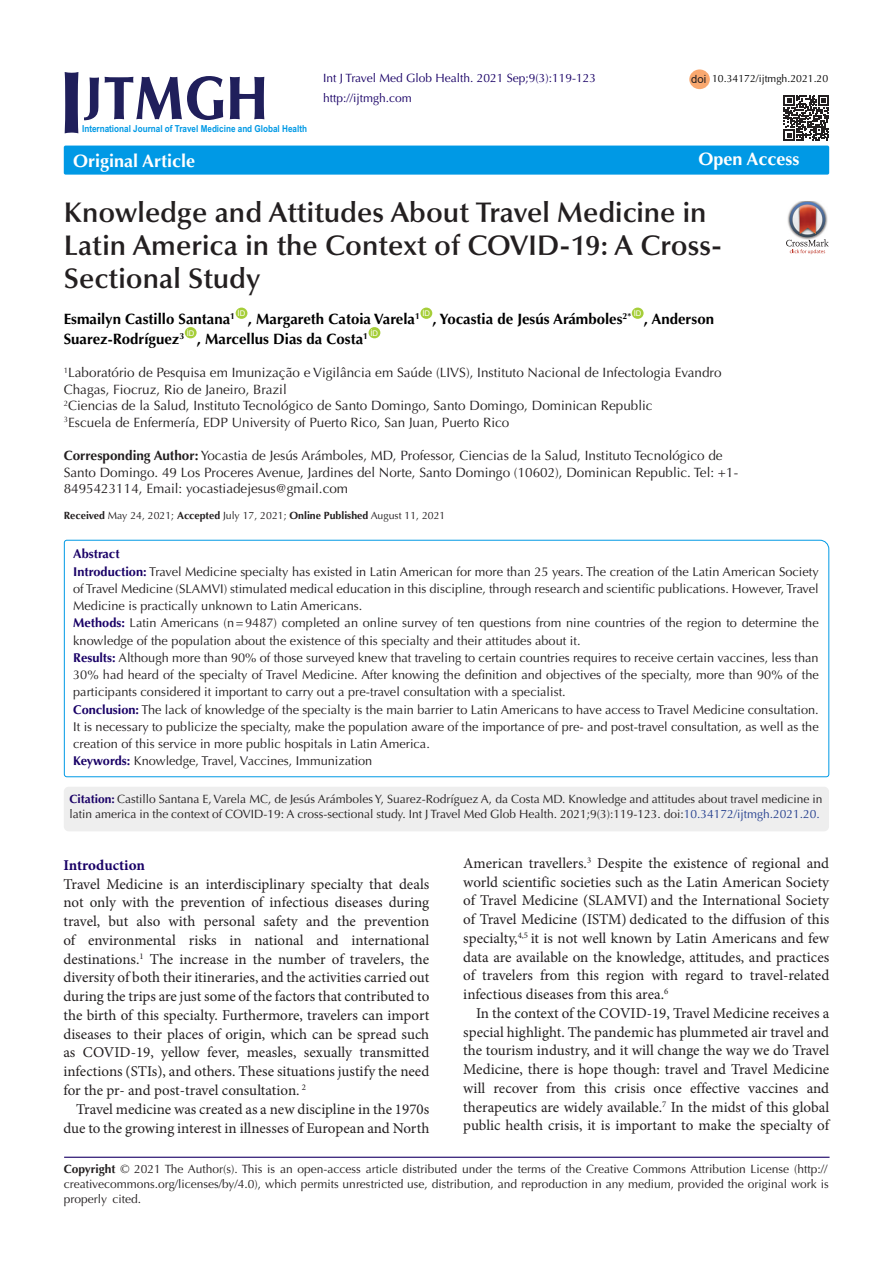
<style>
.page{position:relative;width:893px;height:1263px;background:#fff}
.page>*{position:absolute;margin:0;border:0;box-sizing:border-box;transform-origin:0 0}
.t1{font:900 85.65px "Optima LT Std";color:#201f5b;scale:.66 1}
.t2{font:900 61.2px "Optima LT Std";color:#201f5b;scale:.88 1}
.t3{font:900 50.55px "Optima LT Std";color:#201f5b}
.t4{font:600 28.5px/33px "Optima LT Std";color:#231f20}
.t5{font:700 18px "Optima LT Std";color:#fff}
.t6{font:15px/18.8px "Minion Pro";letter-spacing:-.005em;color:#231f20;text-align:justify}
.t7{font:700 15px "Optima LT Std";color:#000}
.Default{font:700 15px "Minion Pro";letter-spacing:-.005em;color:#190066}
.t8{font:13.5px/16.5px "Optima LT Std";color:#231f20}
.Default-2{font:12.75px/17.2px "Optima LT Std";color:#231f20;text-align:justify}
.Default-3{font:700 12.75px "Optima LT Std";color:#190066}
.t9{font:12px/15px "Optima LT Std";color:#231f20;text-align:justify}
.t10{font:12px "Optima LT Std";color:#190066}
.t11{font:11.25px "Arial";color:#231f20}
.t12{font:10.5px "Optima LT Std";color:#231f20}
.t13{font:10.5px "Optima LT Std";color:#000}
.t14{font:700 9.6px "Arial";color:#0099e5;scale:.85 1}
.t15{font:7.8px "Arial";color:#fff}
.s1{font-weight:700}
.s2{font-weight:700;color:#190066}
.s3{color:#25408f}
</style>
<div class="page">
<hr style="left:64px;top:1157px;width:765px;height:1px;background:#190066">
<div style="left:689px;top:69px;width:21px;height:20px;background:#f9a86f;border-radius:50%"></div>
<div style="left:64px;top:146px;width:765px;height:29px;background:#0099e5;border-radius:2px"></div>
<div style="left:236px;top:308px;width:11px;height:11px;background:#a6ce39;border-radius:50%"></div>
<div style="left:420px;top:308px;width:12px;height:11px;background:#a6ce39;border-radius:50%"></div>
<div style="left:632px;top:308px;width:12px;height:11px;background:#a6ce39;border-radius:50%"></div>
<div style="left:185px;top:327px;width:12px;height:11px;background:#a6ce39;border-radius:50%"></div>
<div style="left:369px;top:327px;width:11px;height:11px;background:#a6ce39;border-radius:50%"></div>
<svg style="left:783px;top:95px;width:46px;height:46px"></svg>
<div style="left:65px;top:787px;width:763px;height:44px;background:#eee;border-radius:4px"></div>
<div style="left:64px;top:787px;width:765px;height:44px;border:2px solid #eee;border-radius:4px"></div>
<svg style="left:64px;top:539px;width:766px;height:238px"></svg>
<img style="left:798px;top:201px;width:18px;height:1px">
<svg style="left:786px;top:202px;width:43px;height:52px"></svg>
<p class="t1" style="left:61px;top:51px;width:35px">I</p>
<p class="t10" style="left:323px;top:71px;width:275px">Int J Travel Med Glob Health. 2021 Sep;9(3):119-123</p>
<p class="t11" style="left:691px;top:71px;width:17px">doi</p>
<p class="t13" style="left:712px;top:73px;width:118px">10.34172/ijtmgh.2021.20</p>
<p class="t2" style="left:104px;top:63px;width:188px">TMGH</p>
<p class="t3" style="left:86px;top:66px;width:18px">J</p>
<p class="t5" style="left:73px;top:150px;width:124px">Original Article</p>
<p class="t5" style="left:699px;top:149px;width:103px">Open Access</p>
<p class="t4" style="left:64px;top:196px;width:660px">Knowledge and Attitudes About Travel Medicine in<br>Latin America in the Context of COVID-19: A Cross-<br>Sectional Study</p>
<p class="t7" style="left:64px;top:310px;width:173px">Esmailyn Castillo Santana<sup>1</sup></p>
<p class="t15" style="left:238px;top:308px;width:9px">ID</p>
<p class="t7" style="left:248px;top:310px;width:174px">, Margareth Catoia Varela<sup>1</sup></p>
<p class="t15" style="left:422px;top:308px;width:9px">ID</p>
<p class="t7" style="left:433px;top:310px;width:200px">, Yocastia de Jesús Arámboles<sup>2*</sup></p>
<p class="t15" style="left:634px;top:308px;width:9px">ID</p>
<p class="t7" style="left:644px;top:310px;width:72px">, Anderson</p>
<p class="t7" style="left:64px;top:330px;width:122px">Suarez-Rodríguez<sup>3</sup></p>
<p class="t15" style="left:187px;top:328px;width:9px">ID</p>
<p class="t7" style="left:197px;top:330px;width:173px">, Marcellus Dias da Costa<sup>1</sup></p>
<p class="t15" style="left:370px;top:328px;width:9px">ID</p>
<p class="t8" style="left:64px;top:365px;width:659px"><sup>1</sup>Laboratório de Pesquisa em Imunização e Vigilância em Saúde (LIVS), Instituto Nacional de Infectologia Evandro<br>Chagas, Fiocruz, Rio de Janeiro, Brazil</p>
<p class="t8" style="left:64px;top:398px;width:590px"><sup>2</sup>Ciencias de la Salud, Instituto Tecnológico de Santo Domingo, Santo Domingo, Dominican Republic</p>
<p class="t8" style="left:64px;top:414px;width:447px"><sup>3</sup>Escuela de Enfermería, EDP University of Puerto Rico, San Juan, Puerto Rico</p>
<p class="t8" style="left:64px;top:448px;width:676px"><span class="s1">Corresponding Author:</span> Yocastia de Jesús Arámboles, MD, Professor, Ciencias de la Salud, Instituto Tecnológico de<br>Santo Domingo. 49 Los Proceres Avenue, Jardines del Norte, Santo Domingo (10602), Dominican Republic. Tel: +1-<br>8495423114, Email: yocastiadejesus@gmail.com</p>
<p class="t10" style="left:323px;top:91px;width:90px">http://ijtmgh.com</p>
<p class="t14" style="left:82px;top:122px;width:266px">International Journal of Travel Medicine and Global Health</p>
<p class="t12" style="left:64px;top:509px;width:383px"><span class="s1">Received</span> May 24, 2021; <span class="s1">Accepted</span> July 17, 2021; <span class="s1">Online Published</span> August 11, 2021</p>
<p class="Default-3" style="left:73px;top:547px;width:48px">Abstract</p>
<p class="Default-2" style="left:73px;top:563px;width:747px"><span class="s2">Introduction:</span> Travel Medicine specialty has existed in Latin American for more than 25 years. The creation of the Latin American Society of Travel Medicine (SLAMVI) stimulated medical education in this discipline, through research and scientific publications. However, Travel Medicine is practically unknown to Latin Americans.</p>
<p class="Default-2" style="left:73px;top:615px;width:747px"><span class="s2">Methods:</span> Latin Americans (n=9487) completed an online survey of ten questions from nine countries of the region to determine the knowledge of the population about the existence of this specialty and their attitudes about it.</p>
<p class="Default-2" style="left:73px;top:649px;width:747px"><span class="s2">Results:</span> Although more than 90% of those surveyed knew that traveling to certain countries requires to receive certain vaccines, less than 30% had heard of the specialty of Travel Medicine. After knowing the definition and objectives of the specialty, more than 90% of the participants considered it important to carry out a pre-travel consultation with a specialist.</p>
<p class="Default-2" style="left:73px;top:701px;width:747px"><span class="s2">Conclusion:</span> The lack of knowledge of the specialty is the main barrier to Latin Americans to have access to Travel Medicine consultation.<br>It is necessary to publicize the specialty, make the population aware of the importance of pre- and post-travel consultation, as well as the creation of this service in more public hospitals in Latin America.</p>
<p class="Default-2" style="left:73px;top:753px;width:301px"><span class="s2">Keywords:</span> Knowledge, Travel, Vaccines, Immunization</p>
<p class="t9" style="left:70px;top:791px;width:754px"><span class="s2">Citation:</span> Castillo Santana E, Varela MC, de Jesús Arámboles Y, Suarez-Rodríguez A, da Costa MD. Knowledge and attitudes about travel medicine in latin america in the context of COVID-19: A cross-sectional study. Int J Travel Med Glob Health. 2021;9(3):119-123. doi:<span class="s3">10.34172/ijtmgh.2021.20.</span></p>
<p class="Default" style="left:63px;top:854px;width:83px">Introduction</p>
<p class="t6" style="left:63px;top:875px;width:367px">Travel Medicine is an interdisciplinary specialty that deals not only with the prevention of infectious diseases during travel, but also with personal safety and the prevention of environmental risks in national and international destinations.<sup>1</sup> The increase in the number of travelers, the diversity of both their itineraries, and the activities carried out during the trips are just some of the factors that contributed to the birth of this specialty. Furthermore, travelers can import diseases to their places of origin, which can be spread such as COVID-19, yellow fever, measles, sexually transmitted infections (STIs), and others. These situations justify the need for the pr- and post-travel consultation. <sup>2</sup></p>
<p class="t6" style="left:63px;top:1100px;width:367px;text-align:right">Travel medicine was created as a new discipline in the 1970s due to the growing interest in illnesses of European and North</p>
<p class="t6" style="left:463px;top:854px;width:367px">American travellers.<sup>3</sup> Despite the existence of regional and world scientific societies such as the Latin American Society of Travel Medicine (SLAMVI) and the International Society of Travel Medicine (ISTM) dedicated to the diffusion of this specialty,<sup>4,5</sup> it is not well known by Latin Americans and few data are available on the knowledge, attitudes, and practices of travelers from this region with regard to travel-related infectious diseases from this area.<sup>6</sup></p>
<p class="t6" style="left:463px;top:1004px;width:367px;text-indent:13px">In the context of the COVID-19, Travel Medicine receives a special highlight. The pandemic has plummeted air travel and the tourism industry, and it will change the way we do Travel Medicine, there is hope though: travel and Travel Medicine will recover from this crisis once effective vaccines and therapeutics are widely available.<sup>7</sup> In the midst of this global public health crisis, it is important to make the specialty of</p>
<p class="t9" style="left:64px;top:1162px;width:766px"><span class="s1">Copyright</span> © 2021 The Author(s). This is an open-access article distributed under the terms of the Creative Commons Attribution License (http:// creativecommons.org/licenses/by/4.0), which permits unrestricted use, distribution, and reproduction in any medium, provided the original work is properly cited.</p>
</div>
